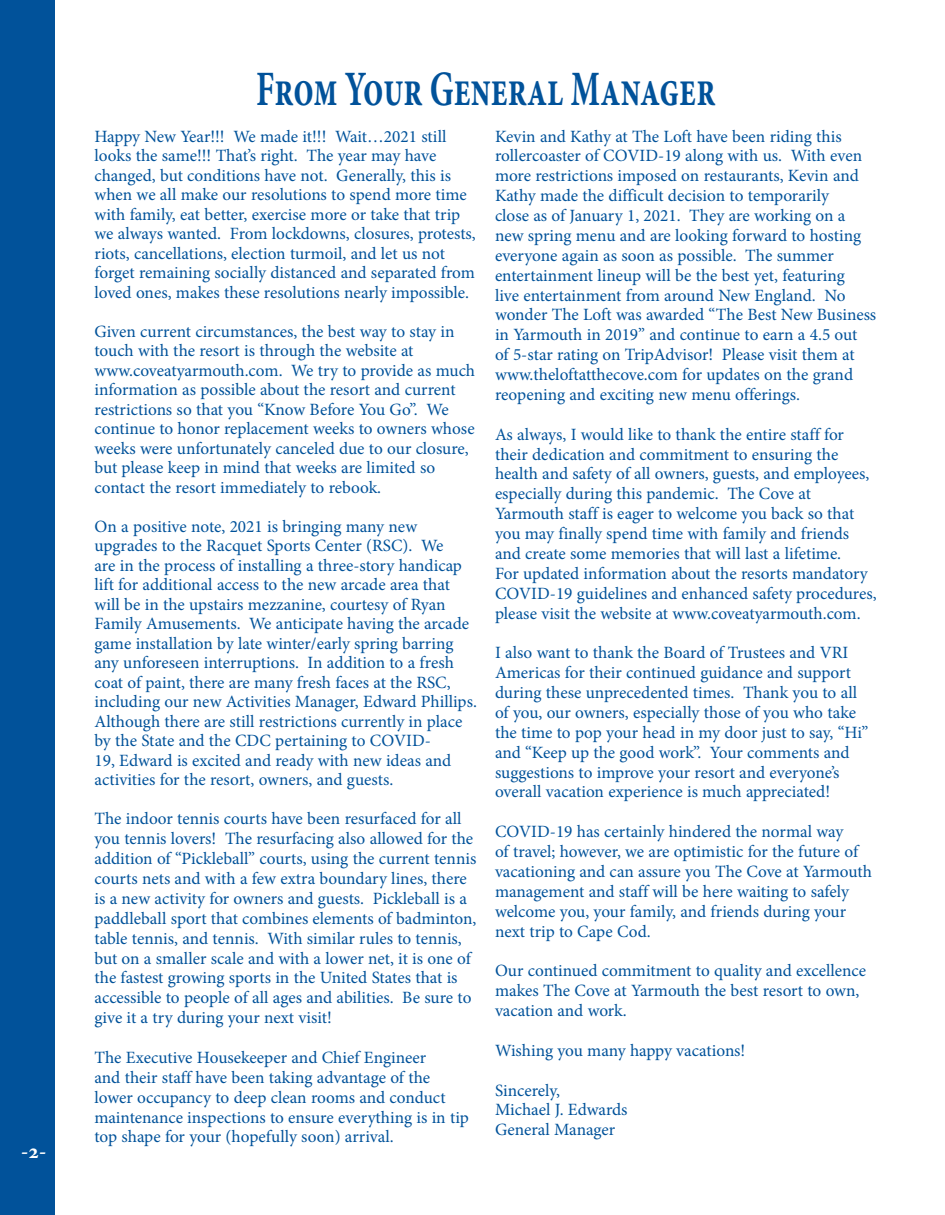
<style>
.page{position:relative;width:945px;height:1215px;background:#fff}
.page>*{position:absolute;margin:0;border:0;box-sizing:border-box;transform-origin:0 0}
.t1{font:700 49.5px "Minion Pro";color:#01529a;scale:.67 1}
.t2{font:700 21px "Minion Pro";color:#fff}
.t3{font:17.25px/19.8px "Minion Pro";color:#01529a}
</style>
<div class="page">
<div style="left:0;top:0;width:54px;height:1215px;background:#01529a"></div>
<p class="t2" style="left:21px;top:1143px;width:27px">-2-</p>
<h1 class="t1" style="left:256px;top:70px;width:687px">From Your General Manager</h1>
<p class="t3" style="left:94px;top:128px;width:383px">Happy New Year!!! We made it!!! Wait…2021 still looks the same!!! That’s right. The year may have changed, but conditions have not. Generally, this is when we all make our resolutions to spend more time with family, eat better, exercise more or take that trip we always wanted. From lockdowns, closures, protests, riots, cancellations, election turmoil, and let us not forget remaining socially distanced and separated from loved ones, makes these resolutions nearly impossible.</p>
<p class="t3" style="left:94px;top:323px;width:382px">Given current circumstances, the best way to stay in touch with the resort is through the website at www.coveatyarmouth.com. We try to provide as much information as possible about the resort and current restrictions so that you “Know Before You Go”. We continue to honor replacement weeks to owners whose weeks were unfortunately canceled due to our closure, but please keep in mind that weeks are limited so contact the resort immediately to rebook.</p>
<p class="t3" style="left:94px;top:518px;width:384px">On a positive note, 2021 is bringing many new upgrades to the Racquet Sports Center (RSC). We<br>are in the process of installing a three-story handicap lift for additional access to the new arcade area that will be in the upstairs mezzanine, courtesy of Ryan Family Amusements. We anticipate having the arcade game installation by late winter/early spring barring any unforeseen interruptions. In addition to a fresh coat of paint, there are many fresh faces at the RSC, including our new Activities Manager, Edward Phillips.<br>Although there are still restrictions currently in place by the State and the CDC pertaining to COVID-<br>19, Edward is excited and ready with new ideas and activities for the resort, owners, and guests.</p>
<p class="t3" style="left:94px;top:811px;width:384px">The indoor tennis courts have been resurfaced for all you tennis lovers! The resurfacing also allowed for the addition of “Pickleball” courts, using the current tennis courts nets and with a few extra boundary lines, there is a new activity for owners and guests. Pickleball is a paddleball sport that combines elements of badminton, table tennis, and tennis. With similar rules to tennis, but on a smaller scale and with a lower net, it is one of the fastest growing sports in the United States that is accessible to people of all ages and abilities. Be sure to give it a try during your next visit!</p>
<p class="t3" style="left:94px;top:1049px;width:376px">The Executive Housekeeper and Chief Engineer<br>and their staff have been taking advantage of the lower occupancy to deep clean rooms and conduct maintenance inspections to ensure everything is in tip top shape for your (hopefully soon) arrival.</p>
<p class="t3" style="left:495px;top:128px;width:383px">Kevin and Kathy at The Loft have been riding this rollercoaster of COVID-19 along with us. With even more restrictions imposed on restaurants, Kevin and Kathy made the difficult decision to temporarily<br>close as of January 1, 2021. They are working on a new spring menu and are looking forward to hosting everyone again as soon as possible. The summer entertainment lineup will be the best yet, featuring<br>live entertainment from around New England. No wonder The Loft was awarded “The Best New Business in Yarmouth in 2019” and continue to earn a 4.5 out<br>of 5-star rating on TripAdvisor! Please visit them at www.theloftatthecove.com for updates on the grand reopening and exciting new menu offerings.</p>
<p class="t3" style="left:495px;top:426px;width:383px">As always, I would like to thank the entire staff for their dedication and commitment to ensuring the health and safety of all owners, guests, and employees, especially during this pandemic. The Cove at Yarmouth staff is eager to welcome you back so that you may finally spend time with family and friends and create some memories that will last a lifetime.<br>For updated information about the resorts mandatory COVID-19 guidelines and enhanced safety procedures, please visit the website at www.coveatyarmouth.com.</p>
<p class="t3" style="left:495px;top:645px;width:375px">I also want to thank the Board of Trustees and VRI Americas for their continued guidance and support during these unprecedented times. Thank you to all of you, our owners, especially those of you who take the time to pop your head in my door just to say, “Hi” and “Keep up the good work”. Your comments and suggestions to improve your resort and everyone’s overall vacation experience is much appreciated!</p>
<p class="t3" style="left:495px;top:823px;width:379px">COVID-19 has certainly hindered the normal way<br>of travel; however, we are optimistic for the future of vacationing and can assure you The Cove at Yarmouth management and staff will be here waiting to safely welcome you, your family, and friends during your next trip to Cape Cod.</p>
<p class="t3" style="left:495px;top:963px;width:373px">Our continued commitment to quality and excellence makes The Cove at Yarmouth the best resort to own, vacation and work.</p>
<p class="t3" style="left:495px;top:1042px;width:252px">Wishing you many happy vacations!</p>
<p class="t3" style="left:495px;top:1082px;width:134px">Sincerely,<br>Michael J. Edwards<br>General Manager</p>
</div>
